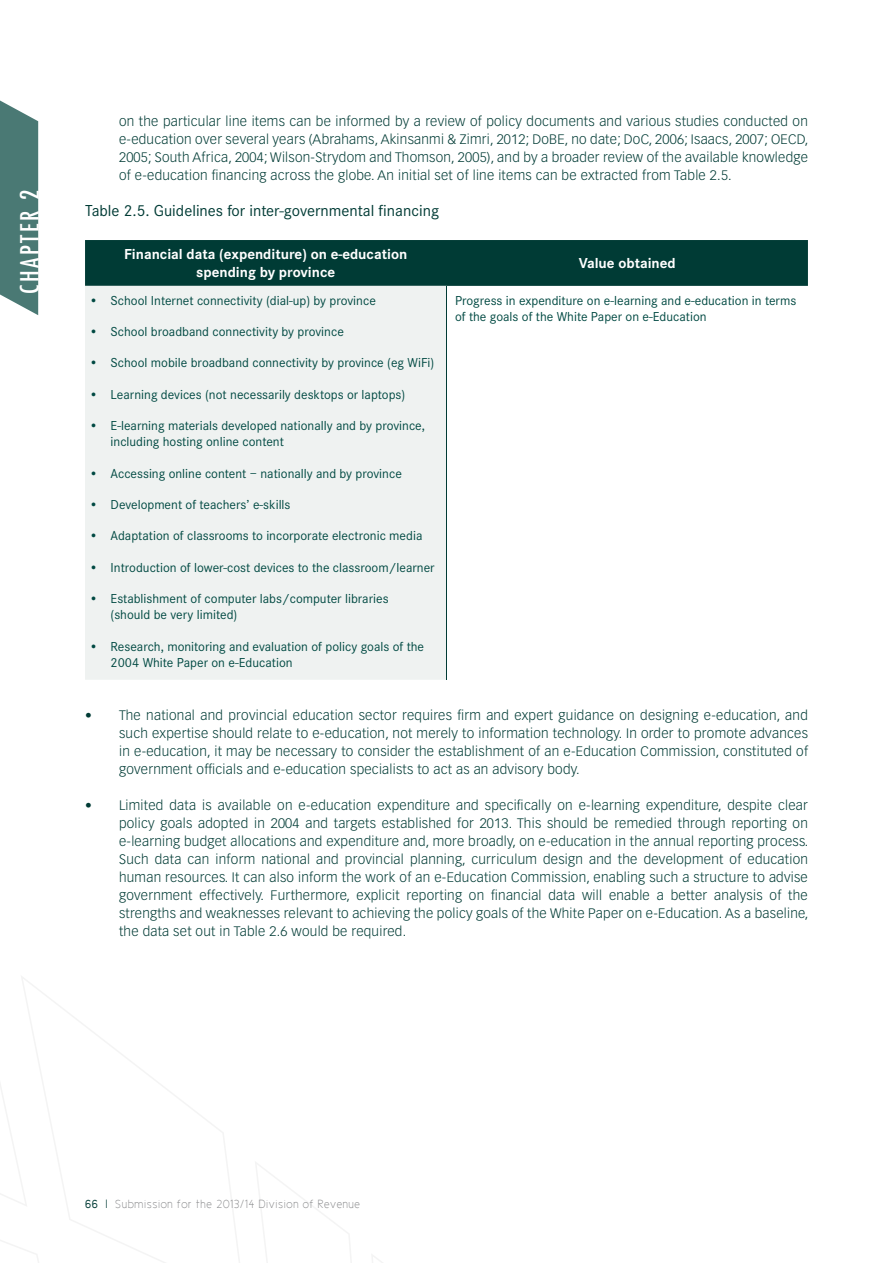
<style>
.page{position:relative;width:893px;height:1263px;background:#fff}
.page>*{position:absolute;margin:0;border:0;box-sizing:border-box;transform-origin:0 0}
.t1{font:500 condensed 24.75px "Futura";letter-spacing:.1em;color:#fff}
.t2{font:16.5px "Corporate S";color:#003b35}
.t3{font:700 15px/18px "Corporate S";color:#fff;text-align:center}
.t4{font:300 13.5px/18px "Vectora LT Std";letter-spacing:.02em;color:#003b35;text-align:justify}
.t5{font:13.5px/16.2px "Corporate S";color:#004942}
.t6{font:12px "Cicle Fina";letter-spacing:.05em;color:#87888a}
.s1{font-family:"Cicle Gordita";color:#003b35}
</style>
<div class="page">
<svg style="left:0;top:976px;width:383px;height:287px"></svg>
<svg style="left:0;top:100px;width:38px;height:215px"></svg>
<div style="left:85px;top:240px;width:723px;height:46px;background:#003b35"></div>
<div style="left:85px;top:286px;width:361px;height:394px;background:#eff2f1"></div>
<hr style="left:446px;top:286px;width:1px;height:31px;background:#003b35">
<hr style="left:446px;top:317px;width:1px;height:32px;background:#003b35">
<hr style="left:446px;top:349px;width:1px;height:31px;background:#003b35">
<hr style="left:446px;top:380px;width:1px;height:31px;background:#003b35">
<hr style="left:446px;top:411px;width:1px;height:48px;background:#003b35">
<hr style="left:446px;top:459px;width:1px;height:31px;background:#003b35">
<hr style="left:446px;top:490px;width:1px;height:32px;background:#003b35">
<hr style="left:446px;top:522px;width:1px;height:31px;background:#003b35">
<hr style="left:446px;top:553px;width:1px;height:32px;background:#003b35">
<hr style="left:446px;top:585px;width:1px;height:47px;background:#003b35">
<hr style="left:446px;top:632px;width:1px;height:48px;background:#003b35">
<h1 class="t1" style="left:14px;top:294px;width:105px;rotate:-90deg">CHAPTER 2</h1>
<p class="t4" style="left:119px;top:112px;width:691px">on the particular line items can be informed by a review of policy documents and various studies conducted on e-education over several years (Abrahams, Akinsanmi &amp; Zimri, 2012; DoBE, no date; DoC, 2006; Isaacs, 2007; OECD, 2005; South Africa, 2004; Wilson-Strydom and Thomson, 2005), and by a broader review of the available knowledge of e-education financing across the globe. An initial set of line items can be extracted from Table 2.5.</p>
<p class="t2" style="left:85px;top:201px;width:355px">Table 2.5. Guidelines for inter-governmental financing</p>
<p class="t3" style="left:124px;top:246px;width:285px">Financial data (expenditure) on e-education spending by province</p>
<p class="t3" style="left:579px;top:255px;width:99px">Value obtained</p>
<p class="t5" style="left:89px;top:292px;width:288px">• School Internet connectivity (dial-up) by province</p>
<p class="t5" style="left:455px;top:292px;width:343px">Progress in expenditure on e-learning and e-education in terms of the goals of the White Paper on e-Education</p>
<p class="t5" style="left:89px;top:323px;width:256px">• School broadband connectivity by province</p>
<p class="t5" style="left:89px;top:355px;width:347px">• School mobile broadband connectivity by province (eg WiFi)</p>
<p class="t5" style="left:89px;top:386px;width:317px">• Learning devices (not necessarily desktops or laptops)</p>
<p class="t5" style="left:111px;top:418px;width:316px;text-indent:-21px">• E-learning materials developed nationally and by province, including hosting online content</p>
<p class="t5" style="left:89px;top:465px;width:314px">• Accessing online content – nationally and by province</p>
<p class="t5" style="left:89px;top:497px;width:203px">• Development of teachers’ e-skills</p>
<p class="t5" style="left:89px;top:528px;width:335px">• Adaptation of classrooms to incorporate electronic media</p>
<p class="t5" style="left:89px;top:559px;width:347px">• Introduction of lower-cost devices to the classroom/learner</p>
<p class="t5" style="left:111px;top:591px;width:280px;text-indent:-21px">• Establishment of computer labs/computer libraries (should be very limited)</p>
<p class="t5" style="left:111px;top:638px;width:315px;text-indent:-21px">• Research, monitoring and evaluation of policy goals of the<br>2004 White Paper on e-Education</p>
<p class="t4" style="left:119px;top:706px;width:690px;text-indent:-34px">• The national and provincial education sector requires firm and expert guidance on designing e-education, and such expertise should relate to e-education, not merely to information technology. In order to promote advances in e-education, it may be necessary to consider the establishment of an e-Education Commission, constituted of government officials and e-education specialists to act as an advisory body.</p>
<p class="t4" style="left:119px;top:796px;width:691px;text-indent:-34px">• Limited data is available on e-education expenditure and specifically on e-learning expenditure, despite clear policy goals adopted in 2004 and targets established for 2013. This should be remedied through reporting on e-learning budget allocations and expenditure and, more broadly, on e-education in the annual reporting process.<br>Such data can inform national and provincial planning, curriculum design and the development of education human resources. It can also inform the work of an e-Education Commission, enabling such a structure to advise government effectively. Furthermore, explicit reporting on financial data will enable a better analysis of the strengths and weaknesses relevant to achieving the policy goals of the White Paper on e-Education. As a baseline, the data set out in Table 2.6 would be required.</p>
<p class="t6" style="left:85px;top:1197px;width:277px"><span class="s1">66 |</span> Submission for the 2013/14 Division of Revenue</p>
</div>
